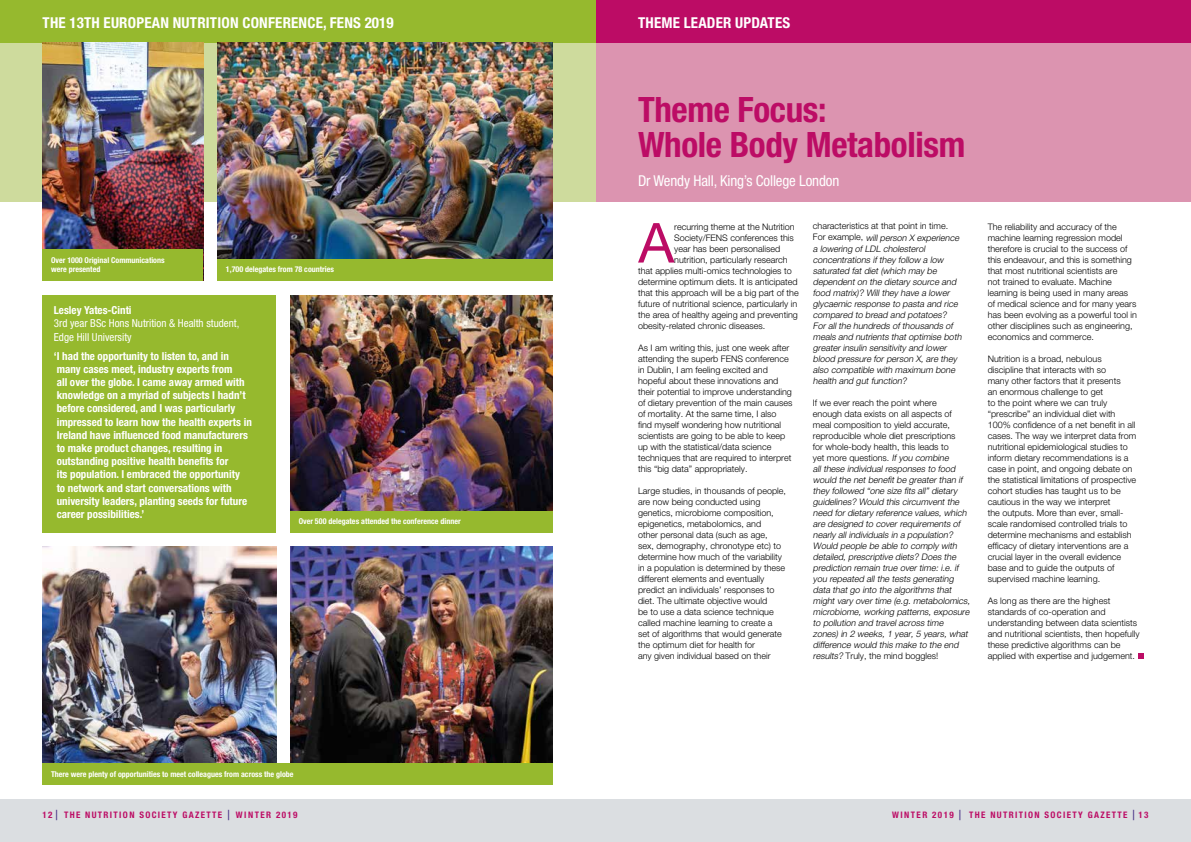
<style>
.page{position:relative;width:1191px;height:842px;background:#fff}
.page>*{position:absolute;margin:0;border:0;box-sizing:border-box;transform-origin:0 0}
.t1{font:55.2px "Helvetica Neue Roman";color:#bc0c65}
.t2{font:700 condensed 35px/35px "Helvetica Neue";letter-spacing:-.01em;color:#bc0c65}
.t3{font:700 condensed 15px "Helvetica Neue";letter-spacing:.015em;color:#fff}
.t4{font:condensed 15px "Helvetica Neue";letter-spacing:-.01em;color:#fff}
.t5{font:700 condensed 11px/13.2px "Helvetica Neue";color:#fff}
.t6{font:condensed 11px/13.2px "Helvetica Neue";color:#fff}
.t7{font:300 9px/11px "Helvetica Neue";color:#000}
.t8{font:italic 300 9px/11px "Helvetica Neue";color:#000}
.t9{font:700 condensed 9px "Helvetica Neue";letter-spacing:.15em;color:#bc0c65}
.t10{font:700 condensed 8px/9.6px "Helvetica Neue";color:#fff}
.s1{font-style:normal}
.s2{font-weight:400;font-size:14px;color:#493388}
</style>
<div class="page">
<div style="left:0;top:799px;width:1191px;height:43px;background:#dbdee1"></div>
<div style="left:595px;top:0;width:596px;height:201px;background:#dc94b0"></div>
<div style="left:595px;top:0;width:596px;height:43px;background:#bc0c65"></div>
<svg style="left:1138px;top:653px;width:5px;height:6px"></svg>
<div style="left:0;top:0;width:595px;height:201px;background:#cedb9d"></div>
<div style="left:0;top:0;width:595px;height:43px;background:#96b92e"></div>
<img style="left:217px;top:43px;width:336px;height:216px">
<img style="left:43px;top:43px;width:160px;height:206px">
<div style="left:43px;top:295px;width:233px;height:238px;background:#96b92e"></div>
<img style="left:43px;top:547px;width:233px;height:216px">
<img style="left:290px;top:295px;width:263px;height:216px">
<img style="left:290px;top:547px;width:263px;height:216px">
<div style="left:43px;top:249px;width:160px;height:32px;background:#96b92e"></div>
<div style="left:217px;top:259px;width:336px;height:22px;background:#96b92e"></div>
<div style="left:43px;top:763px;width:510px;height:22px;background:#96b92e"></div>
<div style="left:290px;top:511px;width:263px;height:22px;background:#96b92e"></div>
<h3 class="t3" style="left:43px;top:13px;width:352px">THE 13TH EUROPEAN NUTRITION CONFERENCE, FENS 2019</h3>
<p class="t10" style="left:51px;top:255px;width:115px">Over 1000 Original Communications were presented</p>
<p class="t10" style="left:226px;top:264px;width:110px">1,700 delegates from 78 countries</p>
<p class="t5" style="left:54px;top:304px;width:79px">Lesley Yates-Cinti</p>
<p class="t6" style="left:54px;top:317px;width:187px">3rd year BSc Hons Nutrition &amp; Health student,<br>Edge Hill University</p>
<p class="t5" style="left:54px;top:349px;width:199px">‘I had the opportunity to listen to, and in many cases meet, industry experts from<br>all over the globe. I came away armed with knowledge on a myriad of subjects I hadn’t before considered, and I was particularly impressed to learn how the health experts in Ireland have influenced food manufacturers to make product changes, resulting in outstanding positive health benefits for<br>its population. I embraced the opportunity<br>to network and start conversations with university leaders, planting seeds for future career possibilities.’</p>
<p class="t10" style="left:299px;top:516px;width:163px">Over 500 delegates attended the conference dinner</p>
<p class="t10" style="left:51px;top:768px;width:244px">There were plenty of opportunities to meet colleagues from across the globe</p>
<h3 class="t3" style="left:638px;top:13px;width:154px">THEME LEADER UPDATES</h3>
<h2 class="t2" style="left:638px;top:91px;width:329px">Theme Focus:<br>Whole Body Metabolism</h2>
<h3 class="t4" style="left:638px;top:172px;width:203px">Dr Wendy Hall, King’s College London</h3>
<h1 class="t1" style="left:638px;top:210px;width:37px">A</h1>
<p class="t7" style="left:674px;top:221px;width:122px">recurring theme at the Nutrition</p>
<p class="t8" style="left:813px;top:221px;width:152px"><span class="s1">characteristics at that point in time.<br>F o r ex a m p l e ,</span> will person X experience a lowering of LDL cholesterol concentrations if they follow a low saturated fat diet (which may be dependent on the dietary source and food matrix)? Will they have a lower glycaemic response to pasta and rice compared to bread and potatoes?<br>For all the hundreds of thousands of meals and nutrients that optimise both greater insulin sensitivity and lower blood pressure for person X, are they also compatible with maximum bone health and gut function?</p>
<p class="t8" style="left:813px;top:397px;width:160px"><span class="s1">If we ever reach the point where<br>enough data exists on all aspects of meal composition to yield accurate, reproducible whole diet prescriptions<br>for whole-body health, this leads to<br>yet more questions.</span> If you combine<br>all these individual responses to food would the net benefit be greater than if they followed “one size fits all” dietary guidelines? Would this circumvent the need for dietary reference values, which are designed to cover requirements of nearly all individuals in a population?<br>Would people be able to comply with detailed, prescriptive diets? Does the prediction remain true over time: i.e. if you repeated all the tests generating data that go into the algorithms that might vary over time (e.g. metabolomics, microbiome, working patterns, exposure to pollution and travel across time zones) in 2 weeks, 1 year, 5 years, what difference would this make to the end results? <span class="s1">Truly, the mind boggles!</span></p>
<p class="t7" style="left:674px;top:232px;width:121px">Society/FENS conferences this</p>
<p class="t7" style="left:674px;top:243px;width:108px">year has been personalised</p>
<p class="t7" style="left:674px;top:254px;width:115px">nutrition, particularly research</p>
<p class="t7" style="left:638px;top:265px;width:155px">that applies multi-omics technologies to</p>
<p class="t7" style="left:638px;top:276px;width:161px">determine optimum diets. It is anticipated</p>
<p class="t7" style="left:638px;top:287px;width:162px">that this approach will be a big part of the</p>
<p class="t7" style="left:638px;top:298px;width:161px">future of nutritional science, particularly in</p>
<p class="t7" style="left:638px;top:309px;width:161px">the area of healthy ageing and preventing</p>
<p class="t7" style="left:638px;top:320px;width:129px">obesity-related chronic diseases.</p>
<p class="t7" style="left:638px;top:342px;width:156px">As I am writing this, just one week after attending the superb FENS conference in Dublin, I am feeling excited and hopeful about these innovations and their potential to improve understanding of dietary prevention of the main causes of mortality. At the same time, I also find myself wondering how nutritional scientists are going to be able to keep up with the statistical/data science techniques that are required to interpret this “big data” appropriately.</p>
<p class="t7" style="left:638px;top:485px;width:150px">Large studies, in thousands of people, are now being conducted using genetics, microbiome composition, epigenetics, metabolomics, and<br>other personal data (such as age,<br>sex, demography, chronotype etc) to determine how much of the variability in a population is determined by these different elements and eventually predict an individuals’ responses to diet. The ultimate objective would<br>be to use a data science technique called machine learning to create a set of algorithms that would generate the optimum diet for health for<br>any given individual based on their</p>
<p class="t7" style="left:987px;top:221px;width:151px">The reliability and accuracy of the machine learning regression model therefore is crucial to the success of this endeavour, and this is something that most nutritional scientists are<br>not trained to evaluate. Machine learning is being used in many areas of medical science and for many years has been evolving as a powerful tool in other disciplines such as engineering, economics and commerce.</p>
<p class="t7" style="left:987px;top:353px;width:150px">Nutrition is a broad, nebulous discipline that interacts with so<br>many other factors that it presents<br>an enormous challenge to get<br>to the point where we can truly “prescribe” an individual diet with 100% confidence of a net benefit in all cases. The way we interpret data from nutritional epidemiological studies to inform dietary recommendations is a case in point, and ongoing debate on the statistical limitations of prospective cohort studies has taught us to be cautious in the way we interpret<br>the outputs. More than ever, small&shy;scale randomised controlled trials to determine mechanisms and establish efficacy of dietary interventions are a crucial layer in the overall evidence base and to guide the outputs of supervised machine learning.</p>
<p class="t7" style="left:987px;top:595px;width:153px">As long as there are the highest standards of co-operation and understanding between data scientists and nutritional scientists, then hopefully these predictive algorithms can be applied with expertise and judgement.</p>
<p class="t9" style="left:43px;top:809px;width:256px">12 <span class="s2">|</span> THE NUTRITION SOCIETY GAZETTE <span class="s2">|</span> WINTER 2019</p>
<p class="t9" style="left:892px;top:809px;width:258px">WINTER 2019 <span class="s2">|</span> THE NUTRITION SOCIETY GAZETTE <span class="s2">|</span> 13</p>
</div>
